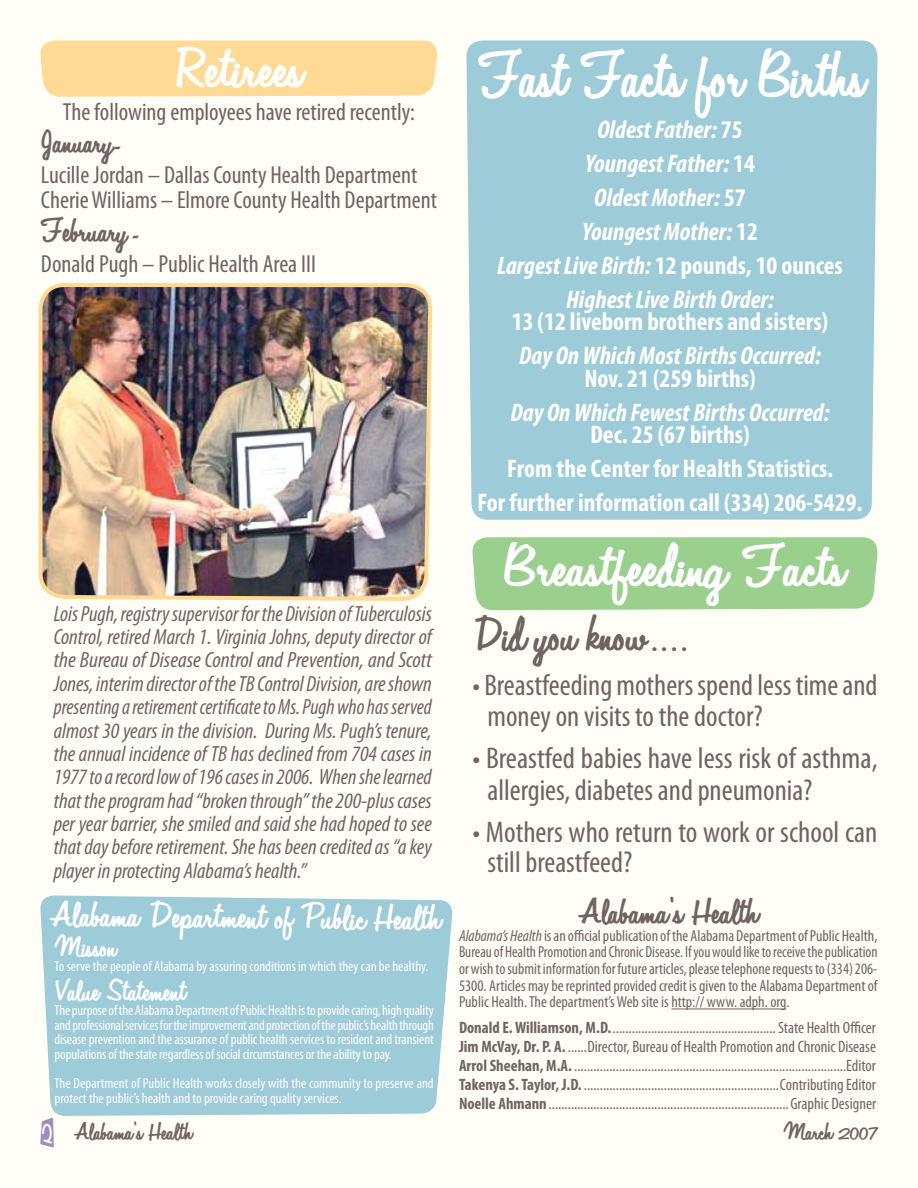
<style>
.page{position:relative;width:918px;height:1188px;background:#fffef6}
.page>*{position:absolute;margin:0;border:0;box-sizing:border-box;transform-origin:0 0}
.t1{font:48.15px "Automobile";letter-spacing:-.01em;color:#fff}
.t2{font:43.65px "Automobile";color:#fff;scale:1.08 1}
.t3{font:42.75px "Automobile";color:#fff;scale:1.08 1}
.t4{font:38.85px "Klink O Mite";color:#9c8dc3}
.t5{font:34.5px "Automobile";color:#706460}
.t6{font:condensed 30px/31.5px "Myriad Pro";color:#706460}
.t7{font:26.55px "Automobile";color:#fff;scale:1.04 1}
.t8{font:26.55px "Automobile";color:#706460;scale:1.04 1}
.t9{font:italic 700 condensed 25.5px/34px "Myriad Pro";color:#fff;text-align:center}
.t10{font:700 condensed 25.5px/34px "Myriad Pro";color:#fff;text-align:center}
.t11{font:condensed 24.75px/25.2px "Myriad Pro";color:#706460}
.t12{font:24.75px "Automobile";color:#706460}
.t13{font:italic condensed 22.05px/23.4px "Myriad Pro";color:#706460;text-align:justify}
.t14{font:21.9px "Automobile";color:#fff}
.t15{font:18px "Automobile";color:#706460}
.t16{font:condensed 16.5px/18.9px "Myriad Pro";color:#706460;text-align:justify}
.t17{font:condensed 16.05px/16.6px "Myriad Pro";color:#706460;text-align:justify}
.t18{font:condensed 14.55px/14.5px "Myriad Pro";color:#fff;text-align:justify}
.s1{font-family:"Script";font-weight:700}
.s2{font-style:normal}
.s3{font-style:italic}
.s4{font-weight:700}
</style>
<div class="page">
<svg style="left:430px;top:900px;width:23px;height:211px;fill:#9dcbd8"></svg>
<hr style="left:671px;top:1009px;width:115px;height:1px;background:#706460">
<div style="left:466px;top:40px;width:412px;height:480px;background:#9dcbd8"></div>
<div style="left:40px;top:40px;width:397px;height:57px;background:#ffda95"></div>
<img style="left:38px;top:283px;width:392px;height:833px">
<div style="left:472px;top:537px;width:406px;height:73px;background:#9acf8e"></div>
<h3 class="t3" style="left:173px;top:45px;width:121px">Retirees</h3>
<p class="t11" style="left:63px;top:101px;width:354px">The following employees have retired recently:</p>
<p class="t12" style="left:41px;top:128px;width:82px">January<span class="s1">-</span></p>
<p class="t11" style="left:41px;top:164px;width:398px">Lucille Jordan – Dallas County Health Department<br>Cherie Williams – Elmore County Health Department</p>
<p class="t12" style="left:41px;top:217px;width:100px">February <span class="s1">-</span></p>
<p class="t11" style="left:41px;top:253px;width:276px">Donald Pugh – Public Health Area III</p>
<p class="t13" style="left:54px;top:603px;width:380px">Lois Pugh, registry supervisor for the Division of Tuberculosis Control, retired March 1. Virginia Johns, deputy director of the Bureau of Disease Control and Prevention, and Scott Jones, interim director of the TB Control Division, are shown presenting a retirement certificate to Ms. Pugh who has served almost 30 years in the division. During Ms. Pugh’s tenure, the annual incidence of TB has declined from 704 cases in 1977 to a record low of 196 cases in 2006. When she learned that the program had “broken through” the 200-plus cases per year barrier, she smiled and said she had hoped to see that day before retirement. She has been credited as “a key player in protecting Alabama’s health.”</p>
<p class="t7" style="left:50px;top:899px;width:378px;rotate:1deg">Alabama Department of Public Health</p>
<p class="t14" style="left:55px;top:935px;width:63px">Misson</p>
<p class="t18" style="left:55px;top:960px;width:375px">To serve the people of Alabama by assuring conditions in which they can be healthy.</p>
<p class="t14" style="left:55px;top:979px;width:133px">Value Statement</p>
<p class="t18" style="left:55px;top:1004px;width:381px">The purpose of the Alabama Department of Public Health is to provide caring, high quality and professional services for the improvement and protection of the public’s health through disease prevention and the assurance of public health services to resident and transient populations of the state regardless of social circumstances or the ability to pay.</p>
<p class="t18" style="left:55px;top:1077px;width:381px">The Department of Public Health works closely with the community to preserve and protect the public’s health and to provide caring quality services.</p>
<h1 class="t1" style="left:478px;top:50px;width:388px">Fast Facts for Births</h1>
<p class="t9" style="left:497px;top:114px;width:347px">Oldest Father: <span class="s2">75<br></span>Youngest Father: <span class="s2">14<br></span>Oldest Mother: <span class="s2">57<br></span>Youngest Mother: <span class="s2">12<br></span>Largest Live Birth: <span class="s2">12 pounds, 10 ounces<br></span>Highest Live Birth Order:</p>
<p class="t10" style="left:512px;top:307px;width:318px">13 (12 liveborn brothers and sisters)</p>
<p class="t9" style="left:519px;top:340px;width:303px">Day On Which Most Births Occurred:</p>
<p class="t10" style="left:584px;top:363px;width:173px">Nov. 21 (259 births)</p>
<p class="t9" style="left:511px;top:397px;width:320px">Day On Which Fewest Births Occurred:</p>
<p class="t10" style="left:478px;top:419px;width:386px">Dec. 25 (67 births)<br>From the Center for Health Statistics.<br>For further information call (334) 206-5429.</p>
<h2 class="t2" style="left:504px;top:543px;width:318px">Breastfeeding Facts</h2>
<h3 class="t5" style="left:472px;top:617px;width:217px">Did you know....</h3>
<h3 class="t6" style="left:488px;top:671px;width:392px;text-indent:-15px">• Breastfeeding mothers spend less time and money on visits to the doctor?</h3>
<h3 class="t6" style="left:488px;top:744px;width:392px;text-indent:-15px">• Breastfed babies have less risk of asthma, allergies, diabetes and pneumonia?</h3>
<h3 class="t6" style="left:488px;top:819px;width:391px;line-height:30px;text-indent:-15px">• Mothers who return to work or school can still breastfeed?</h3>
<p class="t8" style="left:578px;top:898px;width:175px">Alabama’s Health</p>
<p class="t17" style="left:459px;top:928px;width:420px"><span class="s3">Alabama’s Health</span> is an official publication of the Alabama Department of Public Health, Bureau of Health Promotion and Chronic Disease. If you would like to receive the publication or wish to submit information for future articles, please telephone requests to (334) 206- 5300. Articles may be reprinted provided credit is given to the Alabama Department of Public Health. The department’s Web site is http:// www. adph. org.</p>
<p class="t16" style="left:459px;top:1019px;width:419px"><span class="s4">Donald E. Williamson, M.D.</span> ................................................... State Health Officer <span class="s4">Jim McVay, Dr. P. A.</span> ......Director, Bureau of Health Promotion and Chronic Disease <span class="s4">Arrol Sheehan, M.A.</span> .....................................................................................Editor <span class="s4">Takenya S. Taylor, J.D.</span> .............................................................Contributing Editor <span class="s4">Noelle Ahmann</span> ...........................................................................Graphic Designer</p>
<h3 class="t4" style="left:40px;top:1117px;width:14px">2</h3>
<p class="t15" style="left:74px;top:1122px;width:120px">Alabama’s Health</p>
<p class="t15" style="left:784px;top:1122px;width:95px">March 2007</p>
</div>
